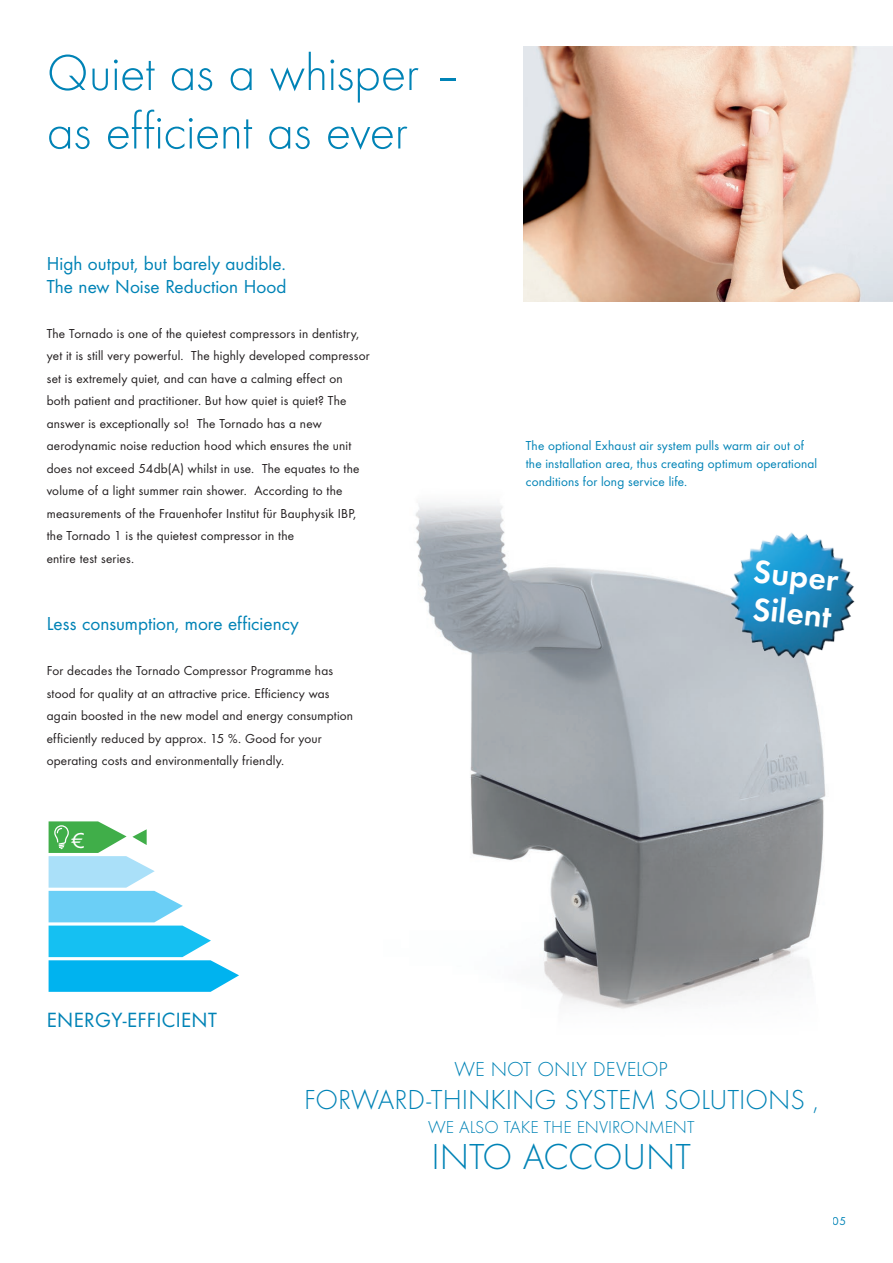
<style>
.page{position:relative;width:893px;height:1263px;background:#fff}
.page>*{position:absolute;margin:0;border:0;box-sizing:border-box;transform-origin:0 0}
.t1{font:300 52.5px/58.5px "Futura TOT";letter-spacing:-.01em;color:#0083b6}
.t2{font:300 37.5px "Futura TOT";letter-spacing:-.005em;color:#0083b6}
.t3{font:33.6px/37.5px "Futura TOT Dem";color:#fff}
.t4{font:300 28.5px "Futura TOT";color:#0083b6}
.t5{font:22.5px "Futura TOT Boo";color:#fff}
.t6{font:21.3px "Futura TOT Boo";letter-spacing:.02em;color:#0083b6}
.t7{font:300 21px "Futura TOT";color:#0083b6}
.t8{font:19.5px/22.5px "Futura TOT Boo";color:#0083b6}
.t9{font:300 18px "Futura TOT";color:#0083b6}
.t10{font:13.5px/22.5px "Futura TOT Boo";letter-spacing:.015em;color:#231f20}
.t11{font:13.5px/18px "Futura TOT Boo";letter-spacing:.01em;color:#0083b6}
.t12{font:12px "Futura TOT Boo";color:#0083b6}
</style>
<div class="page">
<img style="left:523px;top:47px;width:370px;height:255px">
<img style="left:415px;top:502px;width:411px;height:507px">
<img style="left:664px;top:502px;width:191px;height:226px">
<svg style="left:49px;top:821px;width:190px;height:171px"></svg>
<h1 class="t1" style="left:47px;top:44px;width:417px">Quiet as a whisper – as efficient as ever</h1>
<h3 class="t8" style="left:47px;top:252px;width:241px">High output, but barely audible.<br>The new Noise Reduction Hood</h3>
<p class="t10" style="left:47px;top:322px;width:324px">The Tornado is one of the quietest compressors in dentistry, yet it is still very powerful. The highly developed compressor set is extremely quiet, and can have a calming effect on<br>both patient and practitioner. But how quiet is quiet? The answer is exceptionally so! The Tornado has a new aerodynamic noise reduction hood which ensures the unit does not exceed 54db(A) whilst in use. The equates to the volume of a light summer rain shower. According to the measurements of the Frauenhofer Institut für Bauphysik IBP, the Tornado 1 is the quietest compressor in the<br>entire test series.</p>
<h3 class="t8" style="left:47px;top:612px;width:254px">Less consumption, more efficiency</h3>
<p class="t10" style="left:47px;top:659px;width:308px">For decades the Tornado Compressor Programme has stood for quality at an attractive price. Efficiency was again boosted in the new model and energy consumption efficiently reduced by approx. 15 %. Good for your operating costs and environmentally friendly.</p>
<h3 class="t5" style="left:72px;top:827px;width:14px">€</h3>
<h3 class="t6" style="left:47px;top:1007px;width:172px">ENERGY-EFFICIENT</h3>
<p class="t11" style="left:526px;top:436px;width:293px">The optional Exhaust air system pulls warm air out of the installation area, thus creating optimum operational conditions for long service life.</p>
<h3 class="t3" style="left:756px;top:552px;width:87px;rotate:6deg">Super<br>Silent</h3>
<h3 class="t7" style="left:455px;top:1057px;width:215px">WE NOT ONLY DEVELOP</h3>
<h3 class="t4" style="left:304px;top:1084px;width:516px">FORWARD-THINKING SYSTEM SOLUTIONS ,</h3>
<h3 class="t9" style="left:428px;top:1117px;width:268px">WE ALSO TAKE THE ENVIRONMENT</h3>
<h2 class="t2" style="left:432px;top:1136px;width:261px">INTO ACCOUNT</h2>
<p class="t12" style="left:833px;top:1214px;width:15px">05</p>
</div>
